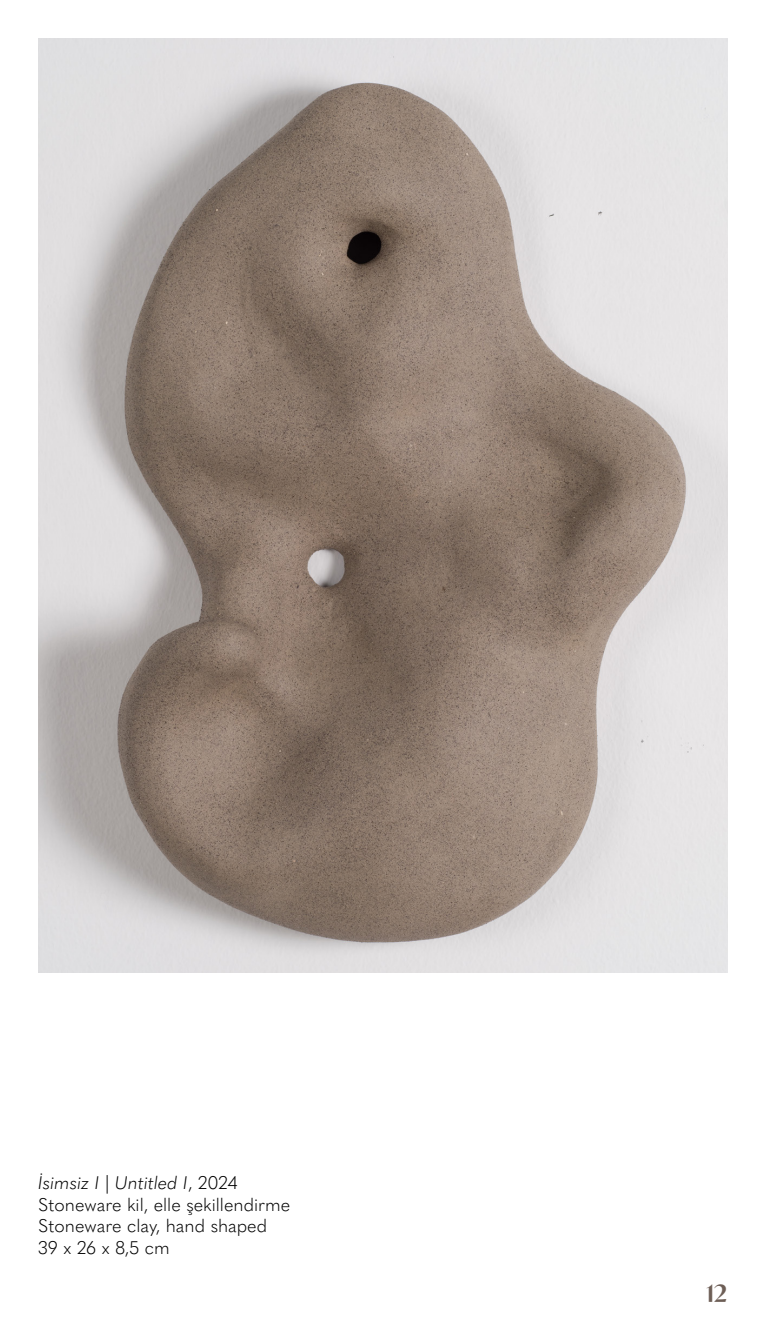
<style>
.page{position:relative;width:766px;height:1340px;background:#fff}
.page>*{position:absolute;margin:0;border:0;box-sizing:border-box;transform-origin:0 0}
.t1{font:24.75px "Tangerine";color:#6d5e56}
.t2{font:300 18px "Quasimoda";color:#000}
.t3{font:italic 300 18px "Quasimoda";color:#000}
.s1{font-style:normal}
</style>
<div class="page">
<img style="left:38px;top:38px;width:689px;height:934px">
<p class="t3" style="left:38px;top:1168px;width:201px">İsimsiz I | Untitled I<span class="s1">, 2024</span></p>
<p class="t2" style="left:38px;top:1190px;width:253px">Stoneware kil, elle şekillendirme</p>
<p class="t2" style="left:38px;top:1212px;width:230px">Stoneware clay, hand shaped</p>
<p class="t2" style="left:38px;top:1233px;width:133px">39 x 26 x 8,5 cm</p>
<h1 class="t1" style="left:705px;top:1277px;width:24px">12</h1>
</div>
